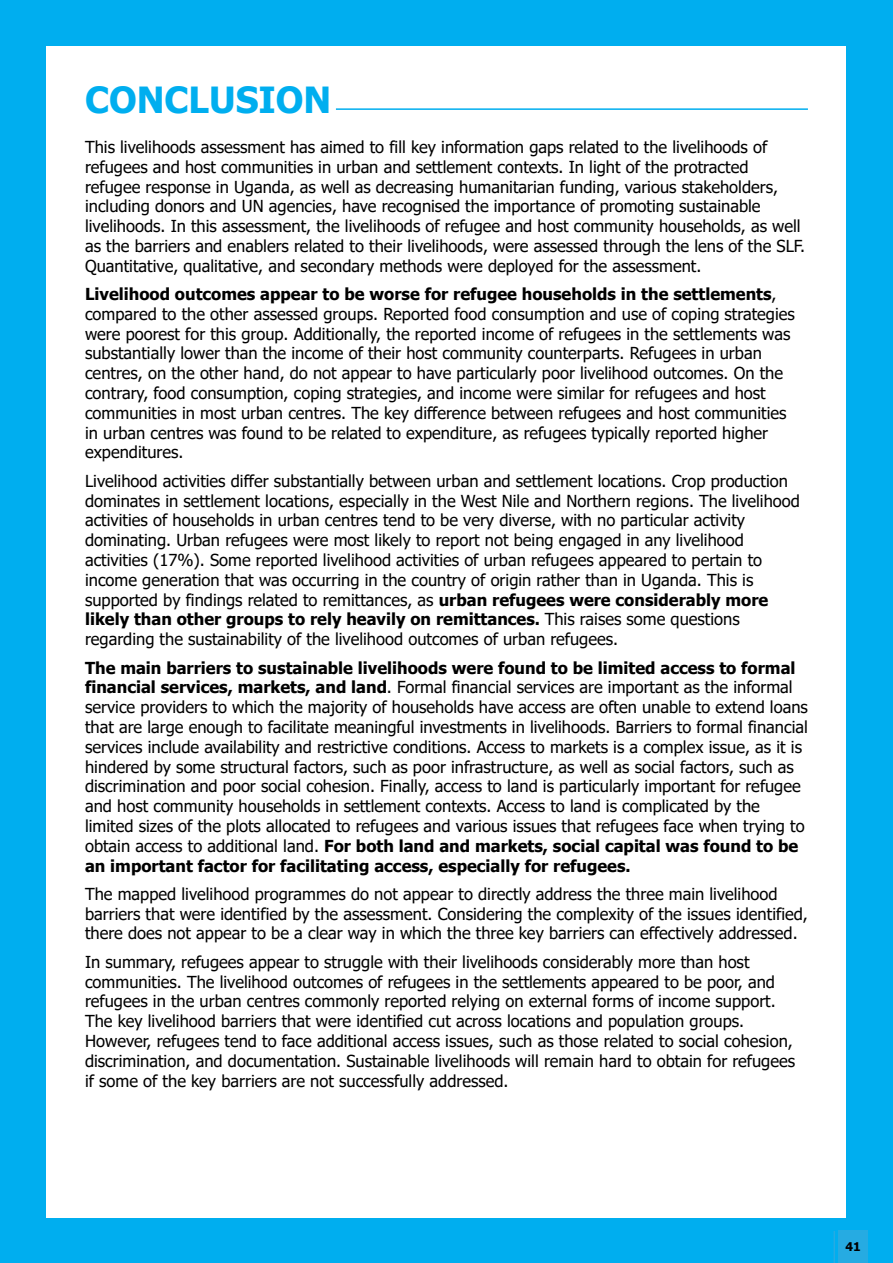
<style>
.page{position:relative;width:893px;height:1263px;background:#00aeef}
.page>*{position:absolute;margin:0;border:0;box-sizing:border-box;transform-origin:0 0}
.t1{font:700 36px "Tahoma";color:#00aeef}
.t2{font:16.5px/19.8px "Tahoma";color:#000}
.t3{font:700 12px "Tahoma";color:#000}
.s1{font-weight:700}
</style>
<div class="page">
<div style="left:47px;top:46px;width:799px;height:1171px;background:#fff"></div>
<div style="left:838px;top:1231px;width:30px;height:32px;background:#26abe2"></div>
<hr style="left:833px;top:1231px;width:2px;height:32px;background:#26abe2">
<hr style="left:336px;top:108px;width:472px;height:2px;background:#00aeef">
<h1 class="t1" style="left:85px;top:74px;width:248px">CONCLUSION</h1>
<p class="t2" style="left:85px;top:138px;width:722px">This livelihoods assessment has aimed to fill key information gaps related to the livelihoods of refugees and host communities in urban and settlement contexts. In light of the protracted refugee response in Uganda, as well as decreasing humanitarian funding, various stakeholders, including donors and UN agencies, have recognised the importance of promoting sustainable livelihoods. In this assessment, the livelihoods of refugee and host community households, as well as the barriers and enablers related to their livelihoods, were assessed through the lens of the SLF.<br>Quantitative, qualitative, and secondary methods were deployed for the assessment.</p>
<p class="t2" style="left:85px;top:285px;width:711px"><span class="s1">Livelihood outcomes appear to be worse for refugee households in the settlements</span>, compared to the other assessed groups. Reported food consumption and use of coping strategies were poorest for this group. Additionally, the reported income of refugees in the settlements was substantially lower than the income of their host community counterparts. Refugees in urban centres, on the other hand, do not appear to have particularly poor livelihood outcomes. On the contrary, food consumption, coping strategies, and income were similar for refugees and host communities in most urban centres. The key difference between refugees and host communities in urban centres was found to be related to expenditure, as refugees typically reported higher expenditures.</p>
<p class="t2" style="left:85px;top:472px;width:716px">Livelihood activities differ substantially between urban and settlement locations. Crop production dominates in settlement locations, especially in the West Nile and Northern regions. The livelihood activities of households in urban centres tend to be very diverse, with no particular activity dominating. Urban refugees were most likely to report not being engaged in any livelihood activities (17%). Some reported livelihood activities of urban refugees appeared to pertain to income generation that was occurring in the country of origin rather than in Uganda. This is supported by findings related to remittances, as <span class="s1">urban refugees were considerably more likely than other groups to rely heavily on remittances.</span> This raises some questions regarding the sustainability of the livelihood outcomes of urban refugees.</p>
<p class="t2" style="left:85px;top:658px;width:724px"><span class="s1">The main barriers to sustainable livelihoods were found to be limited access to formal financial services, markets, and land</span>. Formal financial services are important as the informal service providers to which the majority of households have access are often unable to extend loans that are large enough to facilitate meaningful investments in livelihoods. Barriers to formal financial services include availability and restrictive conditions. Access to markets is a complex issue, as it is hindered by some structural factors, such as poor infrastructure, as well as social factors, such as discrimination and poor social cohesion. Finally, access to land is particularly important for refugee and host community households in settlement contexts. Access to land is complicated by the limited sizes of the plots allocated to refugees and various issues that refugees face when trying to obtain access to additional land. <span class="s1">For both land and markets, social capital was found to be an important factor for facilitating access, especially for refugees.</span></p>
<p class="t2" style="left:85px;top:885px;width:724px">The mapped livelihood programmes do not appear to directly address the three main livelihood barriers that were identified by the assessment. Considering the complexity of the issues identified, there does not appear to be a clear way in which the three key barriers can effectively addressed.</p>
<p class="t2" style="left:85px;top:953px;width:712px">In summary, refugees appear to struggle with their livelihoods considerably more than host communities. The livelihood outcomes of refugees in the settlements appeared to be poor, and refugees in the urban centres commonly reported relying on external forms of income support.<br>The key livelihood barriers that were identified cut across locations and population groups.<br>However, refugees tend to face additional access issues, such as those related to social cohesion, discrimination, and documentation. Sustainable livelihoods will remain hard to obtain for refugees if some of the key barriers are not successfully addressed.</p>
<p class="t3" style="left:846px;top:1238px;width:17px">41</p>
</div>
